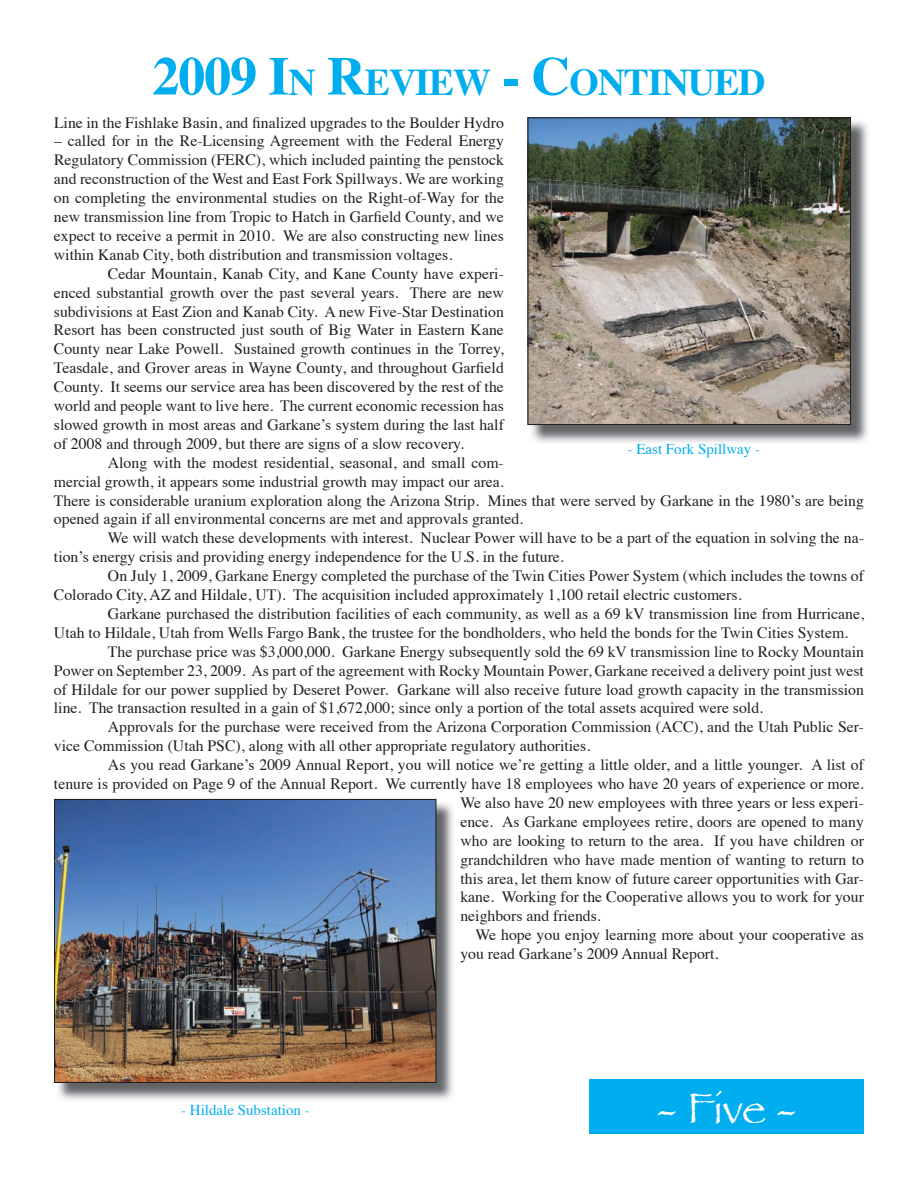
<style>
.page{position:relative;width:918px;height:1188px;background:#fff}
.page>*{position:absolute;margin:0;border:0;box-sizing:border-box;transform-origin:0 0}
.t1{font:45px "Papyrus";color:#fff}
.t2{font:700 37.8px "Times";letter-spacing:-.03em;color:#00aeef}
.t3{font:15.75px/18.9px "Times";color:#231f20}
.t4{font:15px "Times";color:#00aeef}
.s1{font-size:54px}
</style>
<div class="page">
<div style="left:590px;top:1079px;width:274px;height:55px;background:#00aeef"></div>
<img style="left:530px;top:120px;width:338px;height:323px">
<img style="left:529px;top:119px;width:320px;height:304px">
<div style="left:527px;top:117px;width:324px;height:308px;border:1px solid #231f20"></div>
<img style="left:58px;top:801px;width:395px;height:299px">
<img style="left:56px;top:801px;width:378px;height:280px">
<div style="left:54px;top:799px;width:382px;height:284px;border:1px solid #231f20"></div>
<h2 class="t2" style="left:152px;top:46px;width:615px"><span class="s1">2009 I</span>N <span class="s1">R</span>EVIEW <span class="s1">- C</span>ONTINUED</h2>
<p class="t3" style="left:54px;top:111px;width:451px">Line in the Fishlake Basin, and finalized upgrades to the Boulder Hydro</p>
<p class="t3" style="left:54px;top:130px;width:452px;text-align:justify">– called for in the Re-Licensing Agreement with the Federal Energy Regulatory Commission (FERC), which included painting the penstock and reconstruction of the West and East Fork Spillways. We are working on completing the environmental studies on the Right-of-Way for the new transmission line from Tropic to Hatch in Garfield County, and we expect to receive a permit in 2010. We are also constructing new lines within Kanab City, both distribution and transmission voltages.</p>
<p class="t3" style="left:54px;top:263px;width:452px;text-align:justify;text-indent:54px">Cedar Mountain, Kanab City, and Kane County have experi&shy;enced substantial growth over the past several years. There are new subdivisions at East Zion and Kanab City. A new Five-Star Destination Resort has been constructed just south of Big Water in Eastern Kane County near Lake Powell. Sustained growth continues in the Torrey, Teasdale, and Grover areas in Wayne County, and throughout Garfield County. It seems our service area has been discovered by the rest of the world and people want to live here. The current economic recession has slowed growth in most areas and Garkane’s system during the last half of 2008 and through 2009, but there are signs of a slow recovery.</p>
<p class="t3" style="left:54px;top:452px;width:812px;text-indent:54px">Along with the modest residential, seasonal, and small com-<br>mercial growth, it appears some industrial growth may impact our area.<br>There is considerable uranium exploration along the Arizona Strip. Mines that were served by Garkane in the 1980’s are being opened again if all environmental concerns are met and approvals granted.</p>
<p class="t3" style="left:54px;top:527px;width:812px;text-indent:54px">We will watch these developments with interest. Nuclear Power will have to be a part of the equation in solving the na&shy;tion’s energy crisis and providing energy independence for the U.S. in the future.</p>
<p class="t3" style="left:54px;top:565px;width:812px;text-indent:54px">On July 1, 2009, Garkane Energy completed the purchase of the Twin Cities Power System (which includes the towns of<br>Colorado City, AZ and Hildale, UT). The acquisition included approximately 1,100 retail electric customers.</p>
<p class="t3" style="left:54px;top:603px;width:812px;text-indent:54px">Garkane purchased the distribution facilities of each community, as well as a 69 kV transmission line from Hurricane,<br>Utah to Hildale, Utah from Wells Fargo Bank, the trustee for the bondholders, who held the bonds for the Twin Cities System.</p>
<p class="t3" style="left:54px;top:641px;width:812px;text-align:justify;text-indent:54px">The purchase price was $3,000,000. Garkane Energy subsequently sold the 69 kV transmission line to Rocky Mountain Power on September 23, 2009. As part of the agreement with Rocky Mountain Power, Garkane received a delivery point just west of Hildale for our power supplied by Deseret Power. Garkane will also receive future load growth capacity in the transmission line. The transaction resulted in a gain of $1,672,000; since only a portion of the total assets acquired were sold.</p>
<p class="t3" style="left:54px;top:716px;width:812px;text-indent:54px">Approvals for the purchase were received from the Arizona Corporation Commission (ACC), and the Utah Public Ser&shy;vice Commission (Utah PSC), along with all other appropriate regulatory authorities.</p>
<p class="t3" style="left:108px;top:754px;width:758px">As you read Garkane’s 2009 Annual Report, you will notice we’re getting a little older, and a little younger. A list of</p>
<p class="t3" style="left:54px;top:773px;width:811px">tenure is provided on Page 9 of the Annual Report. We currently have 18 employees who have 20 years of experience or more.</p>
<p class="t3" style="left:460px;top:792px;width:405px">We also have 20 new employees with three years or less experi-</p>
<p class="t3" style="left:460px;top:811px;width:405px">ence. As Garkane employees retire, doors are opened to many</p>
<p class="t3" style="left:460px;top:830px;width:405px">who are looking to return to the area. If you have children or</p>
<p class="t3" style="left:460px;top:849px;width:405px">grandchildren who have made mention of wanting to return to</p>
<p class="t3" style="left:460px;top:867px;width:405px">this area, let them know of future career opportunities with Gar-</p>
<p class="t3" style="left:460px;top:886px;width:405px">kane. Working for the Cooperative allows you to work for your</p>
<p class="t3" style="left:460px;top:905px;width:142px">neighbors and friends.</p>
<p class="t3" style="left:476px;top:924px;width:390px">We hope you enjoy learning more about your cooperative as</p>
<p class="t3" style="left:460px;top:943px;width:260px">you read Garkane’s 2009 Annual Report.</p>
<p class="t4" style="left:628px;top:435px;width:134px">- East Fork Spillway -</p>
<p class="t4" style="left:181px;top:1095px;width:130px">- Hildale Substation -</p>
<h1 class="t1" style="left:656px;top:1081px;width:142px">- Five -</h1>
</div>
